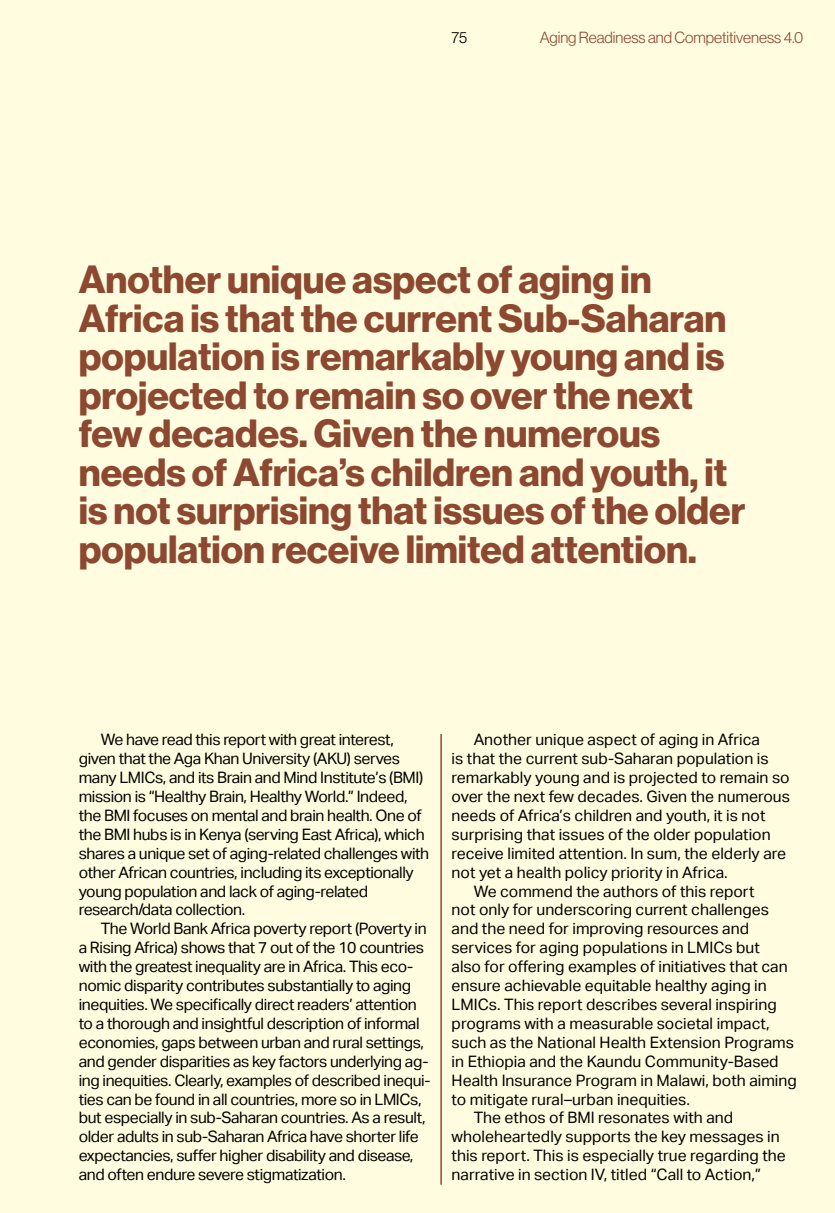
<style>
.page{position:relative;width:835px;height:1213px;background:#fffcdf}
.page>*{position:absolute;margin:0;border:0;box-sizing:border-box;transform-origin:0 0}
.t1{font:38.5px/38.5px "N Haas Grotesk DS Pro 75 Bd";color:#8c4830}
.t2{font:15.75px/18.9px "Aktiv Grotesk";letter-spacing:-.025em;color:#000}
.t3{font:15.75px "Aktiv Grotesk";color:#000}
.t4{font:15.75px "N Haas Grotesk DS Pro 45 Lt";color:#8c4830}
.t5{font:15.75px "N Haas Grotesk DS Pro 45 Lt";color:#000}
</style>
<div class="page">
<hr style="left:441px;top:734px;width:1px;height:450px;background:#8c4830">
<p class="t5" style="left:452px;top:28px;width:17px">75</p>
<p class="t4" style="left:540px;top:28px;width:265px">Aging Readiness and Competitiveness 4.0</p>
<p class="t1" style="left:79px;top:261px;width:668px">Another unique aspect of aging in Africa is that the current Sub-Saharan population is remarkably young and is projected to remain so over the next few decades. Given the numerous needs of Africa’s children and youth, it is not surprising that issues of the older population receive limited attention.</p>
<p class="t2" style="left:79px;top:730px;width:352px;text-indent:22px">We have read this report with great interest, given that the Aga Khan University (AKU) serves many LMICs, and its Brain and Mind Institute’s (BMI) mission is “Healthy Brain, Healthy World.” Indeed, the BMI focuses on mental and brain health. One of the BMI hubs is in Kenya (serving East Africa), which shares a unique set of aging-related challenges with other African countries, including its exceptionally young population and lack of aging-related research/data collection.</p>
<p class="t2" style="left:79px;top:919px;width:353px;text-indent:22px">The World Bank Africa poverty report (Poverty in a Rising Africa) shows that 7 out of the 10 countries with the greatest inequality are in Africa. This eco&shy;nomic disparity contributes substantially to aging inequities. We specifically direct readers’ attention to a thorough and insightful description of informal economies, gaps between urban and rural settings, and gender disparities as key factors underlying ag&shy;ing inequities. Clearly, examples of described inequi&shy;ties can be found in all countries, more so in LMICs, but especially in sub-Saharan countries. As a result, older adults in sub-Saharan Africa have shorter life expectancies, suffer higher disability and disease, and often endure severe stigmatization.</p>
<p class="t3" style="left:474px;top:731px;width:288px">Another unique aspect of aging in Africa</p>
<p class="t3" style="left:452px;top:749px;width:318px">is that the current sub-Saharan population is</p>
<p class="t3" style="left:452px;top:768px;width:339px">remarkably young and is projected to remain so</p>
<p class="t3" style="left:452px;top:787px;width:340px">over the next few decades. Given the numerous</p>
<p class="t3" style="left:452px;top:806px;width:315px">needs of Africa’s children and youth, it is not</p>
<p class="t3" style="left:452px;top:825px;width:320px">surprising that issues of the older population</p>
<p class="t3" style="left:452px;top:844px;width:336px">receive limited attention. In sum, the elderly are</p>
<p class="t3" style="left:452px;top:863px;width:278px">not yet a health policy priority in Africa.</p>
<p class="t3" style="left:474px;top:882px;width:282px">We commend the authors of this report</p>
<p class="t3" style="left:452px;top:901px;width:319px">not only for underscoring current challenges</p>
<p class="t3" style="left:452px;top:920px;width:299px">and the need for improving resources and</p>
<p class="t3" style="left:452px;top:938px;width:310px">services for aging populations in LMICs but</p>
<p class="t3" style="left:452px;top:957px;width:337px">also for offering examples of initiatives that can</p>
<p class="t3" style="left:452px;top:976px;width:317px">ensure achievable equitable healthy aging in</p>
<p class="t3" style="left:452px;top:995px;width:327px">LMICs. This report describes several inspiring</p>
<p class="t3" style="left:452px;top:1014px;width:319px">programs with a measurable societal impact,</p>
<p class="t3" style="left:452px;top:1033px;width:344px">such as the National Health Extension Programs</p>
<p class="t3" style="left:452px;top:1052px;width:328px">in Ethiopia and the Kaundu Community-Based</p>
<p class="t3" style="left:452px;top:1071px;width:347px">Health Insurance Program in Malawi, both aiming</p>
<p class="t3" style="left:452px;top:1090px;width:240px">to mitigate rural–urban inequities.</p>
<p class="t3" style="left:474px;top:1109px;width:261px">The ethos of BMI resonates with and</p>
<p class="t3" style="left:452px;top:1127px;width:329px">wholeheartedly supports the key messages in</p>
<p class="t3" style="left:452px;top:1146px;width:336px">this report. This is especially true regarding the</p>
<p class="t3" style="left:452px;top:1165px;width:311px">narrative in section IV, titled “Call to Action,”</p>
</div>
